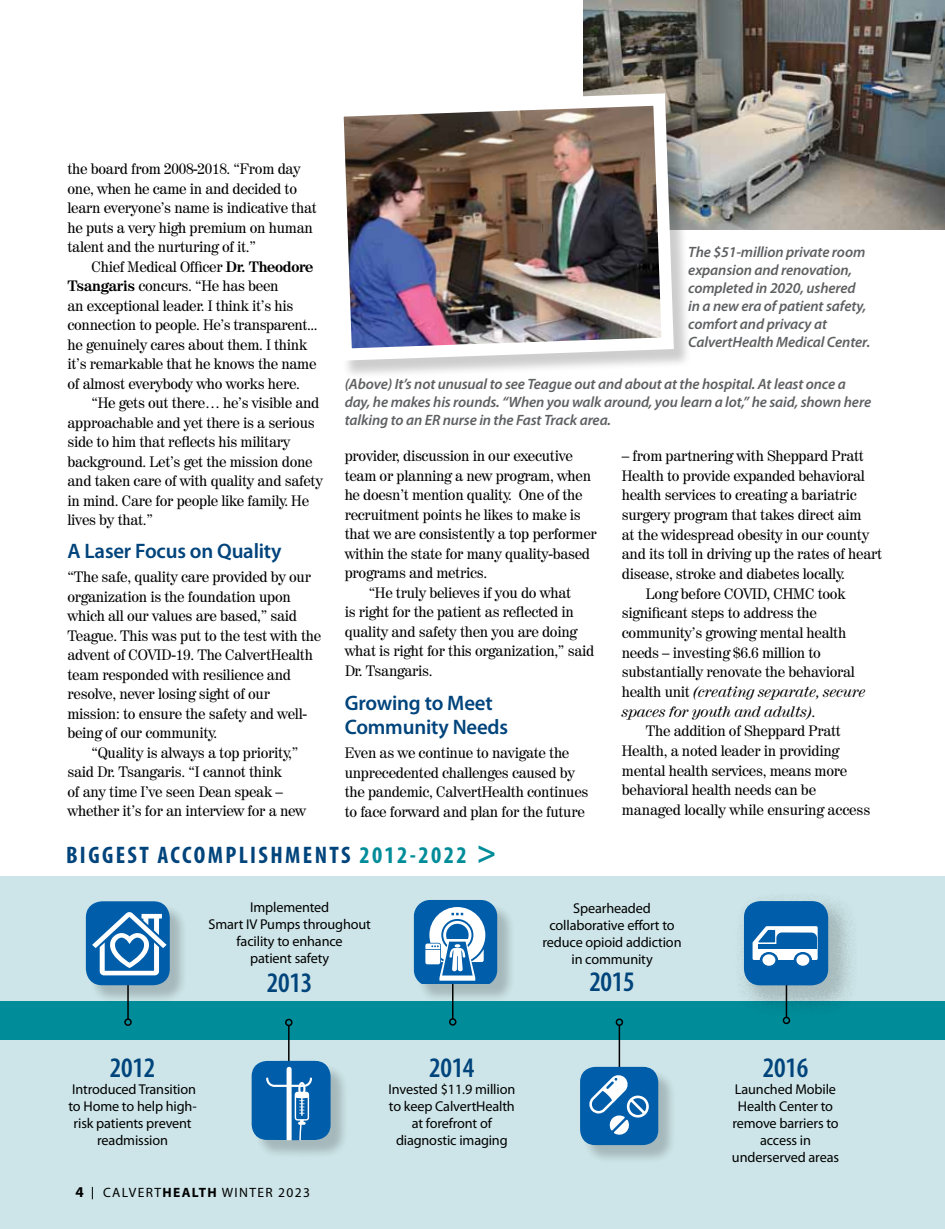
<style>
.page{position:relative;width:945px;height:1229px;background:#fff}
.page>*{position:absolute;margin:0;border:0;box-sizing:border-box;transform-origin:0 0}
.t1{font:600 condensed 28.35px "Myriad Pro";letter-spacing:-.01em;color:#00447c}
.t2{font:700 condensed 24px "Myriad Pro";letter-spacing:.1em;color:#00447c}
.t3{font:600 21px/24px "Myriad Pro";letter-spacing:-.01em;color:#00447c}
.t4{font:15px/19.5px "Century 725 BT";letter-spacing:-.02em;color:#000}
.t5{font:italic 600 15px/18px "Myriad Pro";letter-spacing:-.01em;color:#5f6062}
.t6{font:italic 15px "Century 725 BT";letter-spacing:-.02em;color:#000}
.t7{font:700 15px "Myriad";color:#000}
.t8{font:14.25px/17.1px "Myriad Pro";letter-spacing:-.01em;color:#000;text-align:center}
.t9{font:13.5px "Myriad";letter-spacing:.1em;color:#000}
.s1{font-weight:700}
.s2{font-style:normal}
.s3{color:#008c99}
.s4{font-size:33px;color:#008c99}
.s5{font-family:"Myriad Pro"}
</style>
<div class="page">
<div style="left:0;top:876px;width:945px;height:352px;background:#cde5e8"></div>
<div style="left:0;top:1001px;width:945px;height:39px;background:#008c99"></div>
<hr style="left:127px;top:968px;width:2px;height:51px;background:#000">
<div style="left:124px;top:1018px;width:8px;height:8px;border:2px solid #000;border-radius:50%"></div>
<hr style="left:288px;top:1025px;width:2px;height:51px;background:#000">
<div style="left:285px;top:1018px;width:8px;height:8px;border:2px solid #000;border-radius:50%"></div>
<hr style="left:452px;top:968px;width:2px;height:51px;background:#000">
<div style="left:449px;top:1018px;width:8px;height:7px;border:2px solid #000;border-radius:50%"></div>
<hr style="left:619px;top:1025px;width:1px;height:50px;background:#000">
<div style="left:616px;top:1018px;width:7px;height:8px;border:2px solid #000;border-radius:50%"></div>
<div style="left:783px;top:1016px;width:7px;height:8px;border:2px solid #000;border-radius:50%"></div>
<div style="left:88px;top:903px;width:100px;height:100px;background:#000;opacity:.2"></div>
<div style="left:86px;top:901px;width:84px;height:84px;background:#005daa;border-radius:16px"></div>
<svg style="left:92px;top:912px;width:75px;height:63px"></svg>
<div style="left:734px;top:891px;width:125px;height:125px;background:#000;opacity:.2"></div>
<div style="left:744px;top:901px;width:84px;height:84px;background:#005daa;border-radius:16px"></div>
<div style="left:796px;top:954px;width:13px;height:11px;background:#fff;border-radius:50%"></div>
<div style="left:762px;top:954px;width:13px;height:11px;background:#fff;border-radius:50%"></div>
<svg style="left:753px;top:926px;width:65px;height:34px"></svg>
<div style="left:776px;top:932px;width:41px;height:16px;background:#005daa;border-radius:6px"></div>
<div style="left:759px;top:944px;width:58px;height:5px;background:#005daa"></div>
<div style="left:416px;top:902px;width:100px;height:100px;background:#000;opacity:.2"></div>
<svg style="left:414px;top:900px;width:83px;height:83px;background:#5b96c8"></svg>
<div style="left:254px;top:1063px;width:95px;height:95px;background:#000;opacity:.2"></div>
<div style="left:252px;top:1060px;width:79px;height:79px;background:#005daa;border-radius:15px"></div>
<svg style="left:265px;top:1060px;width:50px;height:80px"></svg>
<div style="left:582px;top:1069px;width:95px;height:94px;background:#000;opacity:.2"></div>
<div style="left:580px;top:1066px;width:78px;height:79px;background:#005daa;border-radius:15px"></div>
<svg style="left:589px;top:1075px;width:60px;height:60px"></svg>
<img style="left:583px;top:0;width:362px;height:230px">
<div style="left:334px;top:96px;width:358px;height:283px;background:#000;opacity:.2"></div>
<img style="left:334px;top:87px;width:346px;height:280px">
<svg style="left:92px;top:1186px;width:1px;height:13px"></svg>
<p class="t4" style="left:68px;top:159px;width:251px">the board from 2008-2018. “From day one, when he came in and decided to learn everyone’s name is indicative that he puts a very high premium on human talent and the nurturing of it.”</p>
<p class="t4" style="left:68px;top:256px;width:252px;text-indent:24px">Chief Medical Officer <span class="s1">Dr. Theodore Tsangaris</span> concurs. “He has been<br>an exceptional leader. I think it’s his connection to people. He’s transparent... he genuinely cares about them. I think it’s remarkable that he knows the name of almost everybody who works here.</p>
<p class="t4" style="left:68px;top:393px;width:257px;text-indent:24px">“He gets out there… he’s visible and approachable and yet there is a serious side to him that reflects his military background. Let’s get the mission done and taken care of with quality and safety in mind. Care for people like family. He lives by that.”</p>
<h3 class="t3" style="left:68px;top:538px;width:216px">A Laser Focus on Quality</h3>
<p class="t4" style="left:68px;top:567px;width:245px">“The safe, quality care provided by our</p>
<p class="t4" style="left:68px;top:586px;width:225px">organization is the foundation upon</p>
<p class="t4" style="left:68px;top:606px;width:231px">which all our values are based,” said</p>
<p class="t4" style="left:68px;top:625px;width:255px">Teague. This was put to the test with the</p>
<p class="t4" style="left:68px;top:645px;width:247px">advent of COVID-19. The CalvertHealth</p>
<p class="t4" style="left:68px;top:664px;width:225px">team responded with resilience and</p>
<p class="t4" style="left:68px;top:684px;width:204px">resolve, never losing sight of our</p>
<p class="t4" style="left:68px;top:703px;width:241px">mission: to ensure the safety and well-</p>
<p class="t4" style="left:68px;top:723px;width:151px">being of our community.</p>
<p class="t4" style="left:92px;top:742px;width:208px">“Quality is always a top priority,”</p>
<p class="t4" style="left:68px;top:762px;width:216px">said Dr. Tsangaris. “I cannot think</p>
<p class="t4" style="left:68px;top:781px;width:217px">of any time I’ve seen Dean speak –</p>
<p class="t4" style="left:68px;top:801px;width:240px">whether it’s for an interview for a new</p>
<p class="t5" style="left:688px;top:243px;width:183px">The $51-million private room expansion and renovation, completed in 2020, ushered in a new era of patient safety, comfort and privacy at<br>CalvertHealth Medical Center.</p>
<p class="t5" style="left:345px;top:375px;width:528px">(Above) It’s not unusual to see Teague out and about at the hospital. At least once a day, he makes his rounds. “When you walk around, you learn a lot,” he said, shown here talking to an ER nurse in the Fast Track area.</p>
<p class="t4" style="left:345px;top:446px;width:230px">provider, discussion in our executive</p>
<p class="t4" style="left:345px;top:465px;width:248px">team or planning a new program, when</p>
<p class="t4" style="left:345px;top:485px;width:239px">he doesn’t mention quality. One of the</p>
<p class="t4" style="left:345px;top:504px;width:238px">recruitment points he likes to make is</p>
<p class="t4" style="left:345px;top:524px;width:254px">that we are consistently a top performer</p>
<p class="t4" style="left:345px;top:543px;width:247px">within the state for many quality-based</p>
<p class="t4" style="left:345px;top:563px;width:144px">programs and metrics.</p>
<p class="t4" style="left:369px;top:582px;width:204px">“He truly believes if you do what</p>
<p class="t4" style="left:345px;top:602px;width:231px">is right for the patient as reflected in</p>
<p class="t4" style="left:345px;top:621px;width:234px">quality and safety then you are doing</p>
<p class="t4" style="left:345px;top:641px;width:251px">what is right for this organization,” said</p>
<p class="t4" style="left:345px;top:660px;width:90px">Dr. Tsangaris.</p>
<h3 class="t3" style="left:345px;top:690px;width:165px">Growing to Meet<br>Community Needs</h3>
<p class="t4" style="left:345px;top:742px;width:245px">Even as we continue to navigate the unprecedented challenges caused by the pandemic, CalvertHealth continues to face forward and plan for the future</p>
<p class="t4" style="left:622px;top:446px;width:244px">– from partnering with Sheppard Pratt</p>
<p class="t4" style="left:622px;top:465px;width:245px">Health to provide expanded behavioral</p>
<p class="t4" style="left:622px;top:485px;width:236px">health services to creating a bariatric</p>
<p class="t4" style="left:622px;top:505px;width:241px">surgery program that takes direct aim</p>
<p class="t4" style="left:622px;top:524px;width:249px">at the widespread obesity in our county</p>
<p class="t4" style="left:622px;top:544px;width:262px">and its toll in driving up the rates of heart</p>
<p class="t4" style="left:622px;top:564px;width:225px">disease, stroke and diabetes locally.</p>
<p class="t4" style="left:646px;top:583px;width:201px">Long before COVID, CHMC took</p>
<p class="t4" style="left:622px;top:603px;width:197px">significant steps to address the</p>
<p class="t4" style="left:622px;top:622px;width:226px">community’s growing mental health</p>
<p class="t4" style="left:622px;top:642px;width:200px">needs – investing $6.6 million to</p>
<p class="t4" style="left:622px;top:662px;width:235px">substantially renovate the behavioral</p>
<p class="t6" style="left:622px;top:682px;width:245px"><span class="s2">health unit</span> (creating separate, secure</p>
<p class="t6" style="left:622px;top:702px;width:196px">spaces for youth and adults).</p>
<p class="t4" style="left:622px;top:721px;width:250px;text-indent:24px">The addition of Sheppard Pratt Health, a noted leader in providing mental health services, means more behavioral health needs can be managed locally while ensuring access</p>
<h2 class="t2" style="left:66px;top:839px;width:432px">BIGGEST ACCOMPLISHMENTS <span class="s3">2012-2022</span> <span class="s4">&gt;</span></h2>
<p class="t8" style="left:208px;top:898px;width:164px">Implemented<br>Smart IV Pumps throughout facility to enhance<br>patient safety</p>
<h1 class="t1" style="left:267px;top:965px;width:47px">2013</h1>
<h1 class="t1" style="left:110px;top:1049px;width:47px">2012</h1>
<p class="t8" style="left:68px;top:1080px;width:130px">Introduced Transition to Home to help high&shy;risk patients prevent readmission</p>
<p class="t7" style="left:76px;top:1183px;width:10px">4</p>
<p class="t9" style="left:103px;top:1185px;width:209px"><span class="s5">CALVERT</span><span class="s1">HEALTH</span> WINTER 2023</p>
<h1 class="t1" style="left:429px;top:1049px;width:47px">2014</h1>
<p class="t8" style="left:388px;top:1080px;width:128px">Invested $11.9 million to keep CalvertHealth at forefront of diagnostic imaging</p>
<p class="t8" style="left:543px;top:899px;width:140px">Spearheaded collaborative effort to reduce opioid addiction in community</p>
<h1 class="t1" style="left:589px;top:964px;width:47px">2015</h1>
<h1 class="t1" style="left:763px;top:1049px;width:47px">2016</h1>
<p class="t8" style="left:732px;top:1080px;width:109px">Launched Mobile<br>Health Center to remove barriers to access in underserved areas</p>
</div>
